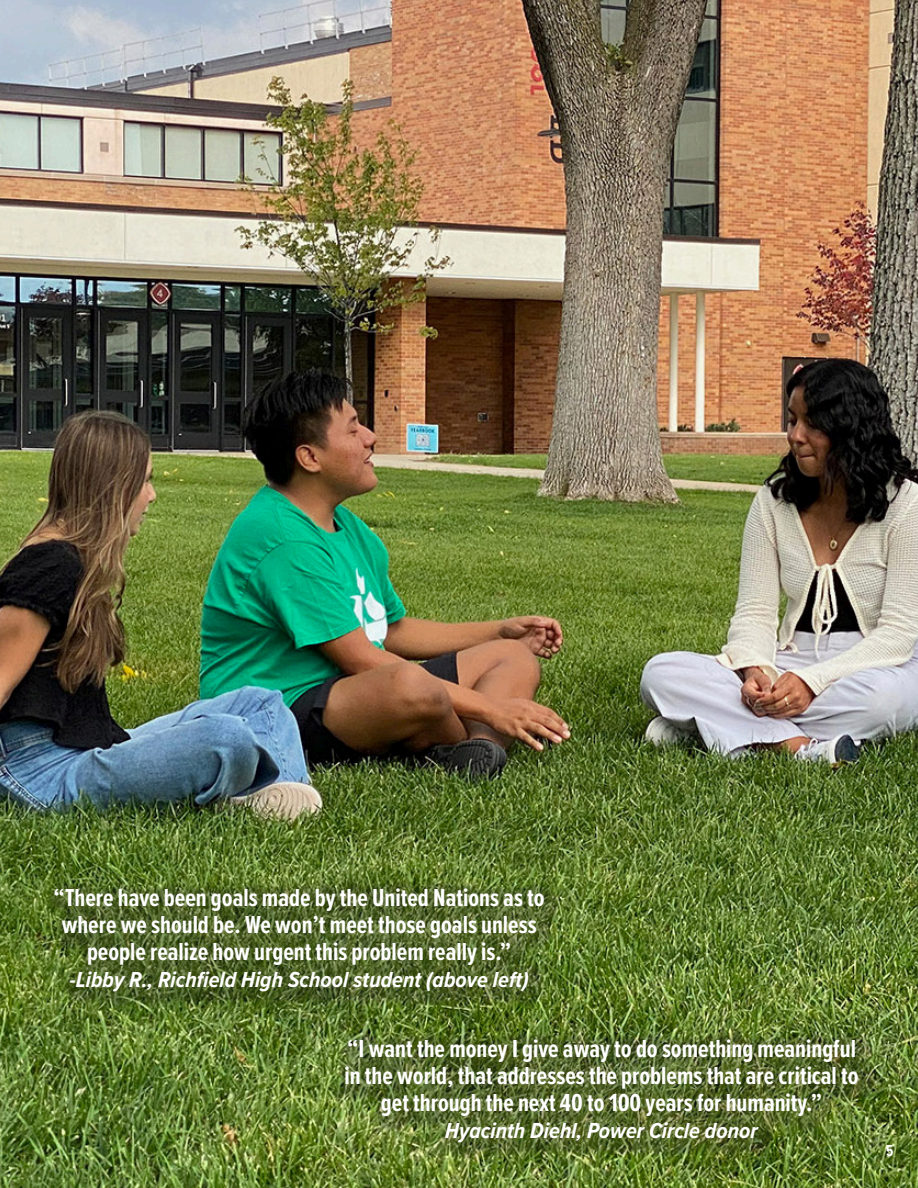
<style>
.page{position:relative;width:918px;height:1188px;background:#fff}
.page>*{position:absolute;margin:0;border:0;box-sizing:border-box;transform-origin:0 0}
.Section{font:700 25.5px/27px "Proxima Nova Ex Cn";color:#fff;text-align:center}
.Section-2{font:italic 700 22.5px "Proxima Nova Cond";color:#fff}
.t1{font:700 16.5px "Proxima Nova Ex Cn";color:#fff}
</style>
<div class="page">
<img style="left:0;top:0;width:918px;height:1188px">
<div style="left:336px;top:1031px;width:540px;height:130px;background:#231f20;opacity:.27"></div>
<div style="left:46px;top:879px;width:516px;height:131px;background:#231f20;opacity:.27"></div>
<p class="Section" style="left:54px;top:883px;width:493px">“There have been goals made by the United Nations as to where we should be. We won’t meet those goals unless people realize how urgent this problem really is.”</p>
<p class="Section-2" style="left:70px;top:963px;width:461px">-Libby R., Richfield High School student (above left)</p>
<p class="Section" style="left:345px;top:1034px;width:516px">“I want the money I give away to do something meaningful in the world, that addresses the problems that are critical to get through the next 40 to 100 years for humanity.”</p>
<p class="Section-2" style="left:445px;top:1114px;width:314px">Hyacinth Diehl, Power Circle donor</p>
<p class="t1" style="left:886px;top:1138px;width:9px">5</p>
</div>
